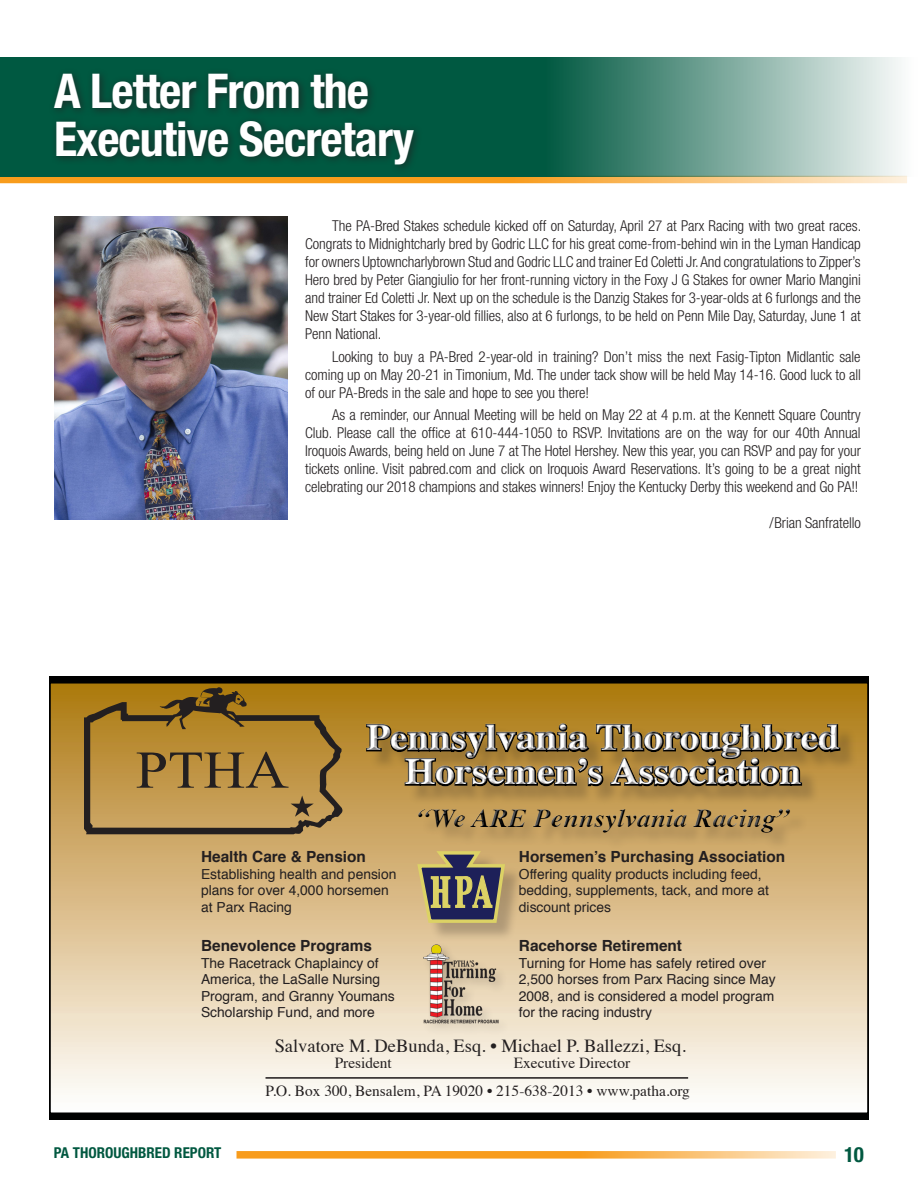
<style>
.page{position:relative;width:918px;height:1188px;background:#fff}
.page>*{position:absolute;margin:0;border:0;box-sizing:border-box;transform-origin:0 0}
.t1{font:700 condensed 48px "Helvetica Neue LT Std";letter-spacing:-.02em;color:#fff}
.t2{font:700 36.9px/34.2px "Times";color:#fff;text-align:center;scale:1.06 1}
.t3{font:italic 700 26.1px "Times";color:#000;scale:1.06 1}
.t4{font:700 condensed 21px "Helvetica Neue LT Std";color:#005840}
.t5{font:18.45px "Times";color:#231f20}
.t6{font:700 15.3px "Helvetica";color:#231f20}
.t7{font:15.3px "Times";color:#231f20}
.t8{font:300 condensed 15px/18px "Helvetica Neue LT Std";letter-spacing:-.005em;color:#231f20;text-align:justify}
.t9{font:700 condensed 15px "Helvetica Neue LT Std";color:#005840}
.t10{font:13.8px/16.6px "Helvetica";color:#231f20}
</style>
<div class="page">
<svg style="left:237px;top:1151px;width:599px;height:8px;background:#f9b351"></svg>
<svg style="left:0;top:177px;width:907px;height:6px;background:#f9ae46"></svg>
<svg style="left:0;top:57px;width:907px;height:120px;background:#4e8b7a"></svg>
<div style="left:49px;top:68px;width:375px;height:106px;background:#231f20;opacity:.75"></div>
<img style="left:54px;top:217px;width:233px;height:302px">
<svg style="left:50px;top:677px;width:818px;height:442px;background:#d7c29d"></svg>
<div style="left:369px;top:726px;width:490px;height:125px;background:#231f20;opacity:.25"></div>
<div style="left:354px;top:711px;width:499px;height:122px;background:#b2831f"></div>
<div style="left:354px;top:716px;width:499px;height:125px;background:#231f20;opacity:.75"></div>
<svg style="left:84px;top:688px;width:258px;height:146px;background:#a07b36"></svg>
<hr style="left:266px;top:1077px;width:422px;height:2px;background:#231f20">
<div style="left:420px;top:854px;width:103px;height:88px;background:#231f20;opacity:.25"></div>
<svg style="left:417px;top:850px;width:89px;height:74px;background:#827963"></svg>
<div style="left:421px;top:942px;width:90px;height:94px;background:#231f20;opacity:.25"></div>
<img style="left:422px;top:940px;width:78px;height:89px">
<p class="t1" style="left:54px;top:62px;width:317px">A Letter From the</p>
<p class="t1" style="left:54px;top:109px;width:362px">Executive Secretary</p>
<p class="t8" style="left:305px;top:217px;width:558px;text-indent:27px">The PA-Bred Stakes schedule kicked off on Saturday, April 27 at Parx Racing with two great races.<br>Congrats to Midnightcharly bred by Godric LLC for his great come-from-behind win in the Lyman Handicap for owners Uptowncharlybrown Stud and Godric LLC and trainer Ed Coletti Jr. And congratulations to Zipper’s Hero bred by Peter Giangiulio for her front-running victory in the Foxy J G Stakes for owner Mario Mangini and trainer Ed Coletti Jr. Next up on the schedule is the Danzig Stakes for 3-year-olds at 6 furlongs and the New Start Stakes for 3-year-old fillies, also at 6 furlongs, to be held on Penn Mile Day, Saturday, June 1 at Penn National.</p>
<p class="t8" style="left:305px;top:347px;width:557px;text-indent:27px">Looking to buy a PA-Bred 2-year-old in training? Don’t miss the next Fasig-Tipton Midlantic sale coming up on May 20-21 in Timonium, Md. The under tack show will be held May 14-16. Good luck to all of our PA-Breds in the sale and hope to see you there!</p>
<p class="t8" style="left:305px;top:406px;width:557px;text-indent:27px">As a reminder, our Annual Meeting will be held on May 22 at 4 p.m. at the Kennett Square Country Club. Please call the office at 610-444-1050 to RSVP. Invitations are on the way for our 40th Annual Iroquois Awards, being held on June 7 at The Hotel Hershey. New this year, you can RSVP and pay for your tickets online. Visit pabred.com and click on Iroquois Award Reservations. It’s going to be a great night celebrating our 2018 champions and stakes winners! Enjoy the Kentucky Derby this weekend and Go PA!!</p>
<p class="t8" style="left:770px;top:514px;width:93px">/Brian Sanfratello</p>
<h2 class="t2" style="left:367px;top:717px;width:448px">Pennsylvania Thoroughbred<br>Horsemen’s Association</h2>
<h3 class="t3" style="left:417px;top:793px;width:353px">“We ARE Pennsylvania Racing”</h3>
<p class="t6" style="left:201px;top:844px;width:166px">Health Care &amp; Pension</p>
<p class="t10" style="left:201px;top:866px;width:197px">Establishing health and pension plans for over 4,000 horsemen at Parx Racing</p>
<p class="t6" style="left:201px;top:933px;width:172px">Benevolence Programs</p>
<p class="t10" style="left:201px;top:955px;width:195px">The Racetrack Chaplaincy of<br>America, the LaSalle Nursing<br>Program, and Granny Youmans<br>Scholarship Fund, and more</p>
<p class="t6" style="left:519px;top:844px;width:268px">Horsemen’s Purchasing Association</p>
<p class="t10" style="left:519px;top:866px;width:251px">Offering quality products including feed, bedding, supplements, tack, and more at discount prices</p>
<p class="t6" style="left:519px;top:933px;width:165px">Racehorse Retirement</p>
<p class="t10" style="left:519px;top:955px;width:258px">Turning for Home has safely retired over 2,500 horses from Parx Racing since May 2008, and is considered a model program for the racing industry</p>
<p class="t5" style="left:275px;top:1029px;width:413px">Salvatore M. DeBunda, Esq. • Michael P. Ballezzi, Esq.</p>
<p class="t7" style="left:335px;top:1048px;width:59px">President</p>
<p class="t7" style="left:514px;top:1048px;width:118px">Executive Director</p>
<p class="t7" style="left:266px;top:1076px;width:426px">P.O. Box 300, Bensalem, PA 19020 • 215-638-2013 • www.patha.org</p>
<p class="t9" style="left:54px;top:1144px;width:169px">PA THOROUGHBRED REPORT</p>
<p class="t4" style="left:844px;top:1142px;width:21px">10</p>
</div>
